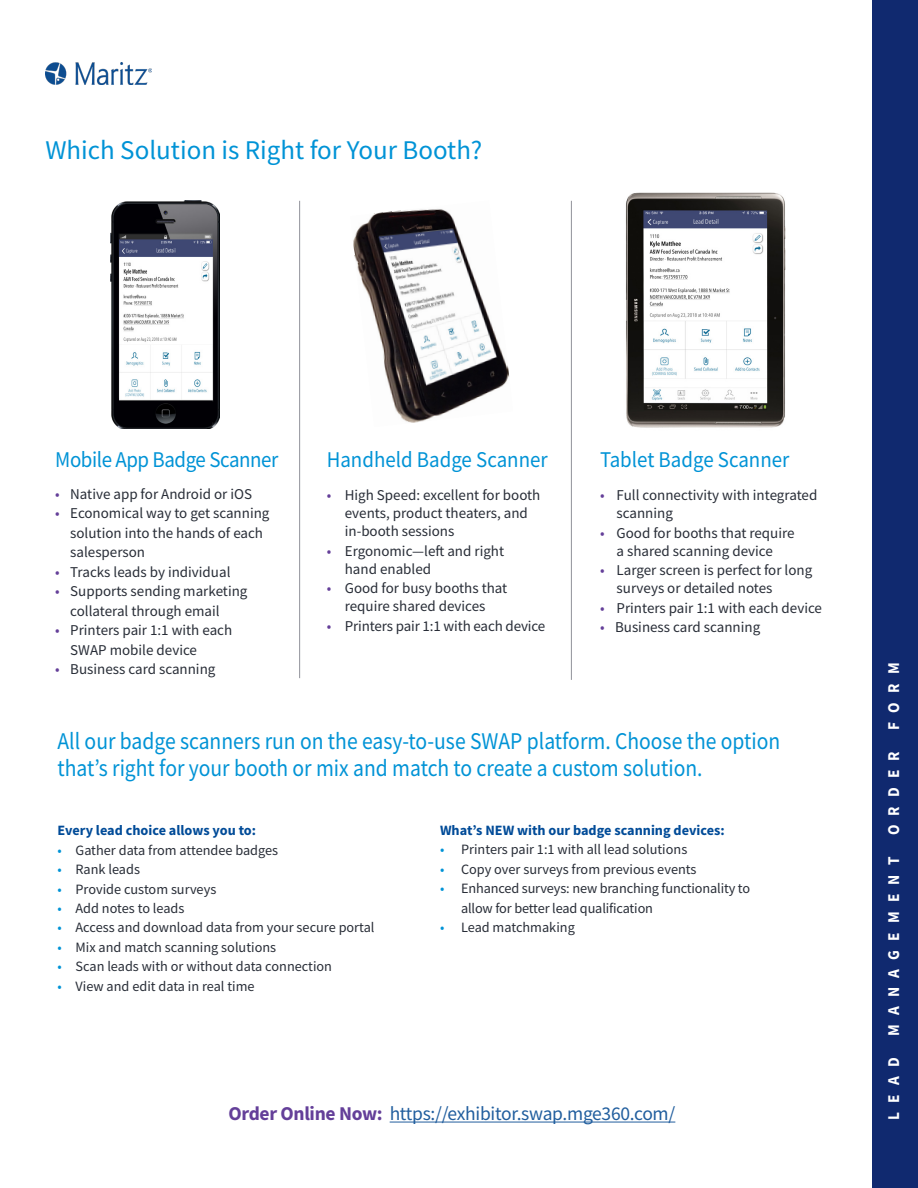
<style>
.page{position:relative;width:918px;height:1188px;background:#fff}
.page>*{position:absolute;margin:0;border:0;box-sizing:border-box;transform-origin:0 0}
.t1{font:27px "Source Sans Pro";color:#0093d6}
.t2{font:24px/27px "Source Sans Pro";color:#0093d6;scale:.9 1}
.t3{font:22.5px "Source Sans Pro";color:#0093d6;scale:.93 1}
.t4{font:22.5px "Source Sans Pro";letter-spacing:-.02em;color:#0093d6;scale:.93 1}
.t5{font:19.5px "Source Sans Pro";letter-spacing:-.015em;color:#215e9e}
.t6{font:700 16.5px "Source Sans Pro";letter-spacing:.6em;color:#fff;scale:.93 1}
.t7{font:15px/18px "Source Sans Pro";color:#282d37}
.t8{font:14.25px/19.5px "Source Sans Pro";color:#282d37}
.t9{font:700 14.25px "Source Sans Pro";color:#004b98}
.s1{color:#643f99}
.s2{color:#0093d6}
.s3{font-weight:700;color:#643f99}
</style>
<div class="page">
<hr style="left:390px;top:1122px;width:285px;height:1px;background:#215e9e">
<div style="left:872px;top:0;width:46px;height:1188px;background:#10296f"></div>
<img style="left:626px;top:192px;width:160px;height:236px">
<img style="left:353px;top:209px;width:156px;height:214px">
<img style="left:111px;top:200px;width:109px;height:228px">
<hr style="left:299px;top:201px;width:1px;height:477px;background:#91929a">
<hr style="left:571px;top:201px;width:1px;height:479px;background:#91929a">
<img style="left:45px;top:63px;width:107px;height:21px">
<h1 class="t1" style="left:45px;top:133px;width:438px">Which Solution is Right for Your Booth?</h1>
<h3 class="t4" style="left:55px;top:445px;width:242px">Mobile App Badge Scanner</h3>
<p class="t7" style="left:55px;top:485px;width:198px"><span class="s1">•</span> Native app for Android or iOS</p>
<p class="t7" style="left:70px;top:503px;width:201px;line-height:19.5px;text-indent:-15px"><span class="s1">•</span> Economical way to get scanning solution into the hands of each salesperson</p>
<p class="t7" style="left:55px;top:563px;width:177px"><span class="s1">•</span> Tracks leads by individual</p>
<p class="t7" style="left:70px;top:581px;width:179px;line-height:19.5px;text-indent:-15px"><span class="s1">•</span> Supports sending marketing collateral through email</p>
<p class="t7" style="left:70px;top:620px;width:164px;line-height:19.5px;text-indent:-15px"><span class="s1">•</span> Printers pair 1:1 with each<br>SWAP mobile device</p>
<p class="t7" style="left:55px;top:660px;width:162px"><span class="s1">•</span> Business card scanning</p>
<h3 class="t3" style="left:327px;top:445px;width:239px">Handheld Badge Scanner</h3>
<p class="t7" style="left:345px;top:486px;width:197px;text-indent:-18px"><span class="s1">•</span> High Speed: excellent for booth events, product theaters, and in-booth sessions</p>
<p class="t7" style="left:345px;top:542px;width:161px;text-indent:-18px"><span class="s1">•</span> Ergonomic—left and right hand enabled</p>
<p class="t7" style="left:327px;top:579px;width:182px;text-align:center"><span class="s1">•</span> Good for busy booths that require shared devices</p>
<p class="t7" style="left:327px;top:617px;width:220px"><span class="s1">•</span> Printers pair 1:1 with each device</p>
<h3 class="t3" style="left:600px;top:445px;width:205px">Tablet Badge Scanner</h3>
<p class="t7" style="left:617px;top:486px;width:202px;text-indent:-16px"><span class="s1">•</span> Full connectivity with integrated scanning</p>
<p class="t7" style="left:600px;top:524px;width:196px;text-align:center"><span class="s1">•</span> Good for booths that require a shared scanning device</p>
<p class="t7" style="left:617px;top:561px;width:197px;text-indent:-16px"><span class="s1">•</span> Larger screen is perfect for long surveys or detailed notes</p>
<p class="t7" style="left:600px;top:599px;width:224px"><span class="s1">•</span> Printers pair 1:1 with each device</p>
<p class="t7" style="left:600px;top:618px;width:162px"><span class="s1">•</span> Business card scanning</p>
<h2 class="t2" style="left:58px;top:727px;width:804px">All our badge scanners run on the easy-to-use SWAP platform. Choose the option that’s right for your booth or mix and match to create a custom solution.</h2>
<p class="t9" style="left:58px;top:821px;width:200px">Every lead choice allows you to:</p>
<p class="t8" style="left:58px;top:840px;width:222px"><span class="s2">•</span> Gather data from attendee badges</p>
<p class="t8" style="left:58px;top:859px;width:84px"><span class="s2">•</span> Rank leads</p>
<p class="t8" style="left:58px;top:879px;width:160px"><span class="s2">•</span> Provide custom surveys</p>
<p class="t8" style="left:58px;top:898px;width:128px"><span class="s2">•</span> Add notes to leads</p>
<p class="t8" style="left:58px;top:918px;width:319px"><span class="s2">•</span> Access and download data from your secure portal</p>
<p class="t8" style="left:58px;top:937px;width:220px"><span class="s2">•</span> Mix and match scanning solutions</p>
<p class="t8" style="left:58px;top:957px;width:276px"><span class="s2">•</span> Scan leads with or without data connection</p>
<p class="t8" style="left:58px;top:976px;width:199px"><span class="s2">•</span> View and edit data in real time</p>
<p class="t9" style="left:440px;top:821px;width:286px">What’s NEW with our badge scanning devices:</p>
<p class="t8" style="left:440px;top:840px;width:249px"><span class="s2">•</span> Printers pair 1:1 with all lead solutions</p>
<p class="t8" style="left:440px;top:859px;width:258px"><span class="s2">•</span> Copy over surveys from previous events</p>
<p class="t8" style="left:461px;top:879px;width:291px;text-indent:-21px"><span class="s2">•</span> Enhanced surveys: new branching functionality to allow for better lead qualification</p>
<p class="t8" style="left:440px;top:918px;width:136px"><span class="s2">•</span> Lead matchmaking</p>
<h3 class="t5" style="left:228px;top:1101px;width:448px"><span class="s3">Order Online Now:</span> https://exhibitor.swap.mge360.com/</h3>
<p class="t6" style="left:882px;top:730px;width:74px;rotate:-90deg">FORM</p>
<p class="t6" style="left:882px;top:835px;width:92px;rotate:-90deg">ORDER</p>
<p class="t6" style="left:882px;top:1036px;width:194px;rotate:-90deg">MANAGEMENT</p>
<p class="t6" style="left:882px;top:1120px;width:69px;rotate:-90deg">LEAD</p>
</div>
